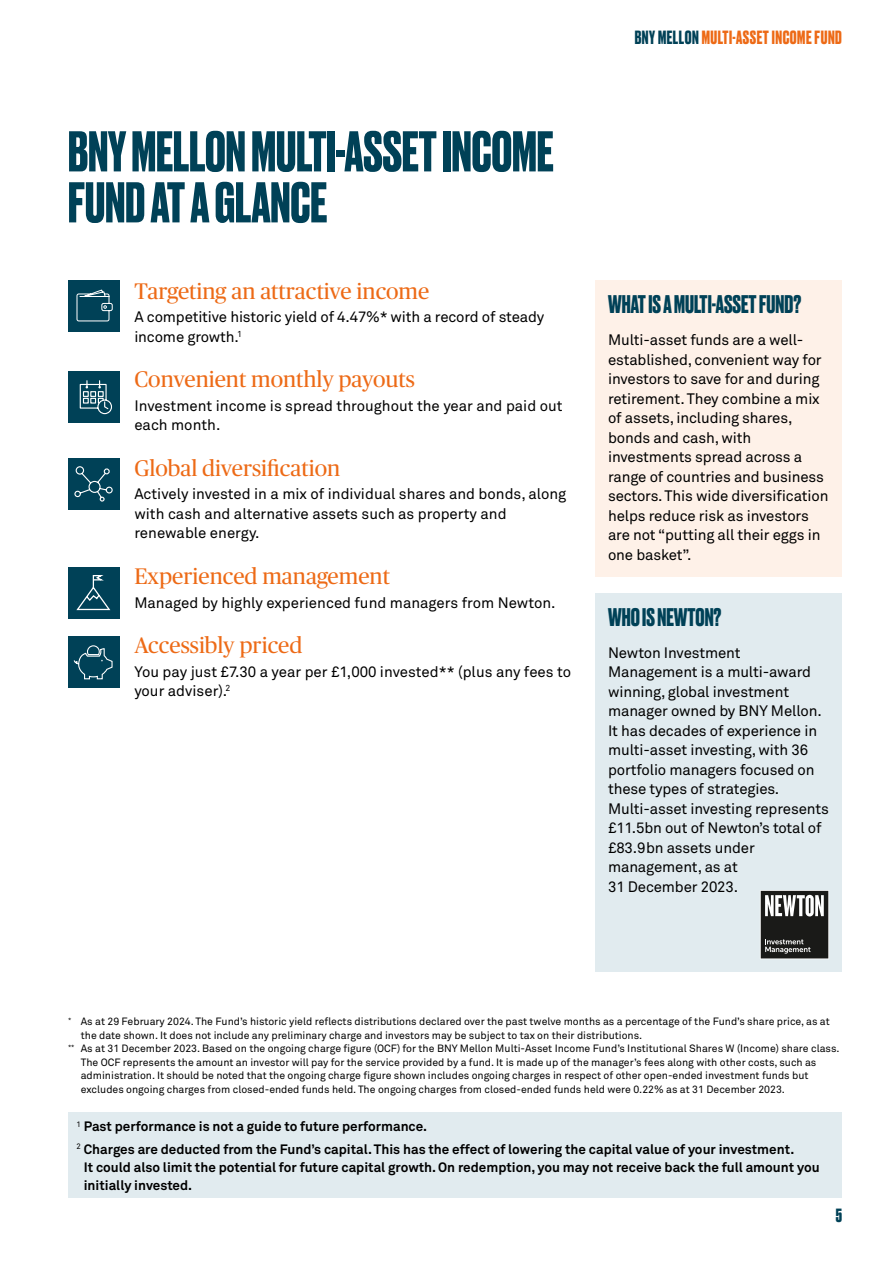
<style>
.page{position:relative;width:893px;height:1263px;background:#fff}
.page>*{position:absolute;margin:0;border:0;box-sizing:border-box;transform-origin:0 0}
.t1{font:700 54px/51px "Druk";color:#004157}
.t2{font:700 24px "Druk";color:#004157}
.t3{font:22.5px "Publico Headline";color:#ed6a16}
.t4{font:700 18px "Druk";letter-spacing:.03em;color:#ed6a16}
.t5{font:700 18px "Druk";color:#004157}
.t6{font:15px/19.5px "Akkurat Pro";letter-spacing:-.01em;color:#000}
.t7{font:700 13.5px/22.2px "Akkurat Pro";color:#000}
.t8{font:10.5px "Akkurat Pro";color:#000}
.s1{color:#004157}
</style>
<div class="page">
<div style="left:68px;top:281px;width:51px;height:51px;background:#004157"></div>
<svg style="left:76px;top:289px;width:37px;height:33px"></svg>
<div style="left:68px;top:372px;width:51px;height:51px;background:#004157"></div>
<svg style="left:79px;top:380px;width:33px;height:35px"></svg>
<div style="left:595px;top:593px;width:247px;height:379px;background:#e1ebef"></div>
<div style="left:595px;top:281px;width:247px;height:296px;background:#fef1e8"></div>
<svg style="left:760px;top:890px;width:69px;height:69px;background:#515150"></svg>
<div style="left:68px;top:637px;width:51px;height:51px;background:#004157"></div>
<svg style="left:73px;top:645px;width:40px;height:35px"></svg>
<div style="left:68px;top:567px;width:51px;height:51px;background:#004157"></div>
<svg style="left:76px;top:575px;width:35px;height:36px"></svg>
<div style="left:68px;top:458px;width:51px;height:51px;background:#004157"></div>
<svg style="left:74px;top:466px;width:39px;height:36px"></svg>
<div style="left:68px;top:1112px;width:774px;height:86px;background:#e1ebef"></div>
<h1 class="t1" style="left:68px;top:123px;width:487px">BNY MELLON MULTI-ASSET INCOME<br>FUND AT A GLANCE</h1>
<h3 class="t3" style="left:134px;top:275px;width:297px">Targeting an attractive income</h3>
<p class="t6" style="left:134px;top:308px;width:411px">A competitive historic yield of 4.47%* with a record of steady income growth.<sup>1</sup></p>
<h3 class="t3" style="left:134px;top:364px;width:282px">Convenient monthly payouts</h3>
<p class="t6" style="left:134px;top:396px;width:430px">Investment income is spread throughout the year and paid out each month.</p>
<h3 class="t3" style="left:134px;top:452px;width:207px">Global diversification</h3>
<p class="t6" style="left:134px;top:485px;width:433px">Actively invested in a mix of individual shares and bonds, along with cash and alternative assets such as property and renewable energy.</p>
<h3 class="t3" style="left:134px;top:560px;width:257px">Experienced management</h3>
<p class="t6" style="left:134px;top:593px;width:423px">Managed by highly experienced fund managers from Newton.</p>
<h3 class="t3" style="left:134px;top:629px;width:169px">Accessibly priced</h3>
<p class="t6" style="left:134px;top:662px;width:438px">You pay just £7.30 a year per £1,000 invested** (plus any fees to your adviser).<sup>2</sup></p>
<p class="t4" style="left:635px;top:25px;width:209px"><span class="s1">BNY MELLON</span> MULTI-ASSET INCOME FUND</p>
<h2 class="t2" style="left:608px;top:288px;width:195px">WHAT IS A MULTI-ASSET FUND?</h2>
<p class="t6" style="left:608px;top:331px;width:222px">Multi-asset funds are a well&shy;established, convenient way for investors to save for and during retirement. They combine a mix of assets, including shares, bonds and cash, with investments spread across a range of countries and business sectors. This wide diversification helps reduce risk as investors are not “putting all their eggs in one basket”.</p>
<h2 class="t2" style="left:608px;top:600px;width:115px">WHO IS NEWTON?</h2>
<p class="t6" style="left:608px;top:643px;width:222px">Newton Investment<br>Management is a multi-award winning, global investment manager owned by BNY Mellon.<br>It has decades of experience in multi-asset investing, with 36 portfolio managers focused on these types of strategies.<br>Multi-asset investing represents £11.5bn out of Newton’s total of £83.9bn assets under management, as at<br>31 December 2023.</p>
<p class="t8" style="left:68px;top:1015px;width:763px"><sup>*</sup> As at 29 February 2024. The Fund’s historic yield reflects distributions declared over the past twelve months as a percentage of the Fund’s share price, as at</p>
<p class="t8" style="left:81px;top:1029px;width:563px">the date shown. It does not include any preliminary charge and investors may be subject to tax on their distributions.</p>
<p class="t8" style="left:68px;top:1042px;width:773px"><sup>**</sup> As at 31 December 2023. Based on the ongoing charge figure (OCF) for the BNY Mellon Multi-Asset Income Fund’s Institutional Shares W (Income) share class.</p>
<p class="t8" style="left:81px;top:1056px;width:737px">The OCF represents the amount an investor will pay for the service provided by a fund. It is made up of the manager’s fees along with other costs, such as</p>
<p class="t8" style="left:81px;top:1069px;width:729px">administration. It should be noted that the ongoing charge figure shown includes ongoing charges in respect of other open-ended investment funds but</p>
<p class="t8" style="left:81px;top:1083px;width:706px">excludes ongoing charges from closed-ended funds held. The ongoing charges from closed-ended funds held were 0.22% as at 31 December 2023.</p>
<p class="t7" style="left:77px;top:1115px;width:719px"><sup>1</sup> Past performance is not a guide to future performance.<br><sup>2</sup> Charges are deducted from the Fund’s capital. This has the effect of lowering the capital value of your investment.</p>
<p class="t7" style="left:84px;top:1158px;width:737px;line-height:18px">It could also limit the potential for future capital growth. On redemption, you may not receive back the full amount you initially invested.</p>
<p class="t5" style="left:836px;top:1203px;width:8px">5</p>
</div>
